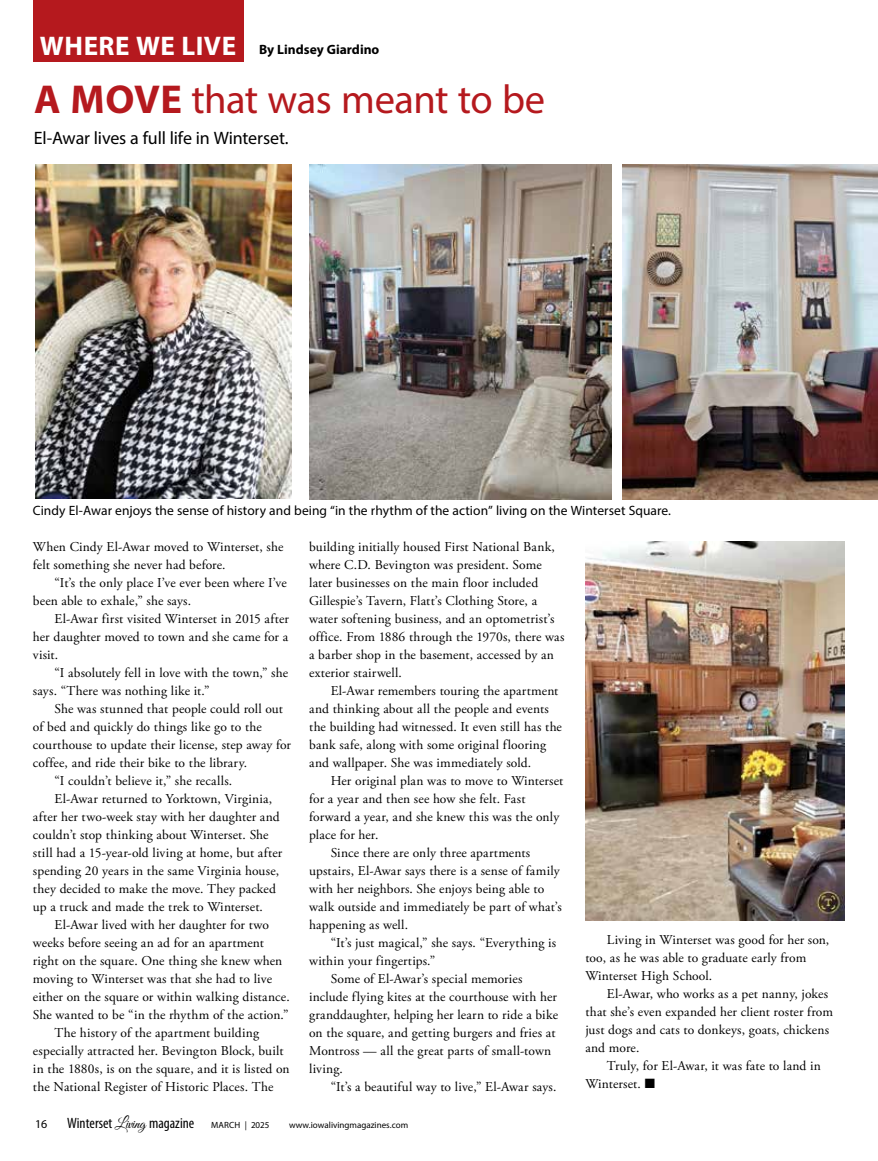
<style>
.page{position:relative;width:878px;height:1161px;background:#fff}
.page>*{position:absolute;margin:0;border:0;box-sizing:border-box;transform-origin:0 0}
.t1{font:40.5px "Myriad Pro";letter-spacing:-.015em;color:#b5191e}
.t2{font:700 27px "Myriad Pro";letter-spacing:.02em;color:#fff}
.t3{font:18px "Myriad Pro";letter-spacing:-.01em;color:#000}
.t4{font:condensed 15px "Myriad Pro";color:#000}
.t5{font:13.5px/18px "Adobe Garamond Pro";letter-spacing:.01em;color:#000}
.t6{font:13.5px "Myriad Pro";letter-spacing:.005em;color:#000}
.t7{font:700 13.5px "Myriad Pro";color:#000}
.t8{font:12px "Myriad Pro";color:#000}
.t9{font:9px "Myriad Pro";color:#000}
.s1{font-weight:700}
.s2{font-family:"Great Vibes";font-stretch:normal}
</style>
<div class="page">
<div style="left:33px;top:0;width:210px;height:62px;background:#b5191e"></div>
<img style="left:623px;top:164px;width:255px;height:336px">
<img style="left:309px;top:164px;width:302px;height:336px">
<img style="left:585px;top:542px;width:259px;height:379px">
<img style="left:35px;top:164px;width:256px;height:334px">
<h2 class="t2" style="left:40px;top:28px;width:198px">WHERE WE LIVE</h2>
<p class="t7" style="left:259px;top:41px;width:122px">By Lindsey Giardino</p>
<h1 class="t1" style="left:34px;top:75px;width:512px"><span class="s1">A MOVE</span> that was meant to be</h1>
<h3 class="t3" style="left:34px;top:127px;width:256px">El-Awar lives a full life in Winterset.</h3>
<p class="t6" style="left:33px;top:502px;width:639px">Cindy El-Awar enjoys the sense of history and being “in the rhythm of the action” living on the Winterset Square.</p>
<p class="t5" style="left:33px;top:539px;width:252px">When Cindy El-Awar moved to Winterset, she felt something she never had before.</p>
<p class="t5" style="left:33px;top:575px;width:255px;text-indent:22px">“It’s the only place I’ve ever been where I’ve been able to exhale,” she says.</p>
<p class="t5" style="left:33px;top:611px;width:257px;text-align:justify;text-indent:22px">El-Awar first visited Winterset in 2015 after her daughter moved to town and she came for a visit.</p>
<p class="t5" style="left:33px;top:665px;width:256px;text-indent:22px">“I absolutely fell in love with the town,” she says. “There was nothing like it.”</p>
<p class="t5" style="left:55px;top:701px;width:230px">She was stunned that people could roll out</p>
<p class="t5" style="left:33px;top:719px;width:230px">of bed and quickly do things like go to the</p>
<p class="t5" style="left:33px;top:737px;width:260px">courthouse to update their license, step away for</p>
<p class="t5" style="left:33px;top:755px;width:216px">coffee, and ride their bike to the library.</p>
<p class="t5" style="left:55px;top:773px;width:179px">“I couldn’t believe it,” she recalls.</p>
<p class="t5" style="left:55px;top:791px;width:219px">El-Awar returned to Yorktown, Virginia,</p>
<p class="t5" style="left:33px;top:809px;width:248px">after her two-week stay with her daughter and</p>
<p class="t5" style="left:33px;top:827px;width:237px">couldn’t stop thinking about Winterset. She</p>
<p class="t5" style="left:33px;top:845px;width:251px">still had a 15-year-old living at home, but after</p>
<p class="t5" style="left:33px;top:863px;width:248px">spending 20 years in the same Virginia house,</p>
<p class="t5" style="left:33px;top:881px;width:244px">they decided to make the move. They packed</p>
<p class="t5" style="left:33px;top:899px;width:231px">up a truck and made the trek to Winterset.</p>
<p class="t5" style="left:55px;top:917px;width:216px">El-Awar lived with her daughter for two</p>
<p class="t5" style="left:33px;top:935px;width:232px">weeks before seeing an ad for an apartment</p>
<p class="t5" style="left:33px;top:953px;width:251px">right on the square. One thing she knew when</p>
<p class="t5" style="left:33px;top:970px;width:240px">moving to Winterset was that she had to live</p>
<p class="t5" style="left:33px;top:988px;width:258px">either on the square or within walking distance.</p>
<p class="t5" style="left:33px;top:1006px;width:257px">She wanted to be “in the rhythm of the action.”</p>
<p class="t5" style="left:55px;top:1024px;width:206px">The history of the apartment building</p>
<p class="t5" style="left:33px;top:1042px;width:252px">especially attracted her. Bevington Block, built</p>
<p class="t5" style="left:33px;top:1060px;width:258px">in the 1880s, is on the square, and it is listed on</p>
<p class="t5" style="left:33px;top:1078px;width:242px">the National Register of Historic Places. The</p>
<p class="t5" style="left:309px;top:538px;width:257px">building initially housed First National Bank, where C.D. Bevington was president. Some later businesses on the main floor included Gillespie’s Tavern, Flatt’s Clothing Store, a water softening business, and an optometrist’s office. From 1886 through the 1970s, there was a barber shop in the basement, accessed by an exterior stairwell.</p>
<p class="t5" style="left:309px;top:682px;width:254px;text-indent:22px">El-Awar remembers touring the apartment and thinking about all the people and events the building had witnessed. It even still has the bank safe, along with some original flooring and wallpaper. She was immediately sold.</p>
<p class="t5" style="left:331px;top:772px;width:234px">Her original plan was to move to Winterset</p>
<p class="t5" style="left:309px;top:790px;width:218px">for a year and then see how she felt. Fast</p>
<p class="t5" style="left:309px;top:808px;width:251px">forward a year, and she knew this was the only</p>
<p class="t5" style="left:309px;top:826px;width:71px">place for her.</p>
<p class="t5" style="left:331px;top:844px;width:201px">Since there are only three apartments</p>
<p class="t5" style="left:309px;top:862px;width:252px">upstairs, El-Awar says there is a sense of family</p>
<p class="t5" style="left:309px;top:880px;width:237px">with her neighbors. She enjoys being able to</p>
<p class="t5" style="left:309px;top:898px;width:254px">walk outside and immediately be part of what’s</p>
<p class="t5" style="left:309px;top:916px;width:100px">happening as well.</p>
<p class="t5" style="left:331px;top:934px;width:227px">“It’s just magical,” she says. “Everything is</p>
<p class="t5" style="left:309px;top:952px;width:128px">within your fingertips.”</p>
<p class="t5" style="left:331px;top:970px;width:193px">Some of El-Awar’s special memories</p>
<p class="t5" style="left:309px;top:988px;width:249px">include flying kites at the courthouse with her</p>
<p class="t5" style="left:309px;top:1006px;width:250px">granddaughter, helping her learn to ride a bike</p>
<p class="t5" style="left:309px;top:1024px;width:248px">on the square, and getting burgers and fries at</p>
<p class="t5" style="left:309px;top:1042px;width:244px">Montross — all the great parts of small-town</p>
<p class="t5" style="left:309px;top:1060px;width:35px">living.</p>
<p class="t5" style="left:331px;top:1078px;width:227px">“It’s a beautiful way to live,” El-Awar says.</p>
<p class="t8" style="left:35px;top:1117px;width:14px">16</p>
<p class="t4" style="left:67px;top:1114px;width:129px">Winterset <span class="s2">Living</span> magazine</p>
<p class="t9" style="left:211px;top:1119px;width:60px">MARCH | 2025</p>
<p class="t9" style="left:289px;top:1119px;width:121px">www.iowalivingmagazines.com</p>
<p class="t5" style="left:585px;top:931px;width:245px;text-indent:22px">Living in Winterset was good for her son, too, as he was able to graduate early from<br>Winterset High School.</p>
<p class="t5" style="left:585px;top:985px;width:249px;text-indent:22px">El-Awar, who works as a pet nanny, jokes that she’s even expanded her client roster from just dogs and cats to donkeys, goats, chickens and more.</p>
<p class="t5" style="left:585px;top:1057px;width:237px;text-indent:22px">Truly, for El-Awar, it was fate to land in<br>Winterset. ■</p>
</div>
